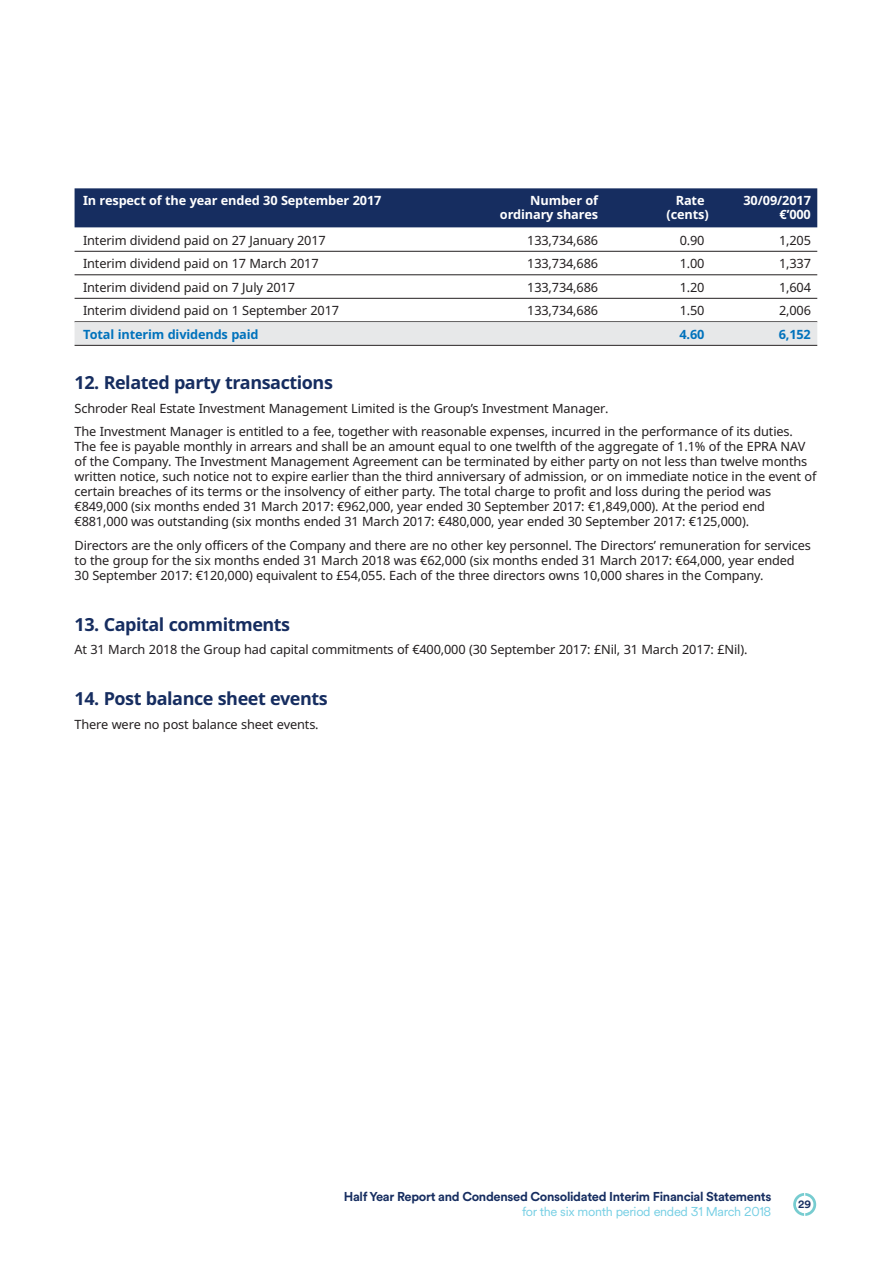
<style>
.page{position:relative;width:894px;height:1264px;background:#fff}
.page>*{position:absolute;margin:0;border:0;box-sizing:border-box;transform-origin:0 0}
.t1{font:700 18px "Noto Sans";letter-spacing:-.025em;color:#162d60}
.t2{font:12.75px/15px "Noto Sans";letter-spacing:-.015em;color:#231f20}
.t3{font:700 12.75px "Noto Sans";letter-spacing:-.015em;color:#fff}
.t4{font:700 12.75px "Schroders Circular";letter-spacing:-.025em;color:#162d60}
.t5{font:12.75px "Schroders Circular";letter-spacing:-.025em;color:#76cfe4}
.t6{font:700 12.75px "Noto Sans";letter-spacing:-.01em;color:#0072bc}
.t7{font:700 10.5px "Schroders Circular";color:#162d60}
</style>
<div class="page">
<svg style="left:793px;top:1193px;width:22px;height:22px"></svg>
<div style="left:74px;top:188px;width:742px;height:39px;background:#162d60"></div>
<hr style="left:74px;top:251px;width:742px;height:1px;background:#231f20">
<hr style="left:74px;top:274px;width:742px;height:1px;background:#231f20">
<hr style="left:74px;top:298px;width:742px;height:1px;background:#231f20">
<hr style="left:74px;top:321px;width:742px;height:1px;background:#231f20">
<div style="left:74px;top:322px;width:742px;height:23px;background:#e7e8e9"></div>
<hr style="left:74px;top:345px;width:742px;height:1px;background:#231f20">
<p class="t3" style="left:83px;top:196px;width:300px">In respect of the year ended 30 September 2017</p>
<p class="t3" style="left:530px;top:196px;width:69px">Number of</p>
<p class="t3" style="left:675px;top:196px;width:30px">Rate</p>
<p class="t3" style="left:743px;top:196px;width:69px">30/09/2017</p>
<p class="t3" style="left:499px;top:209px;width:99px">ordinary shares</p>
<p class="t3" style="left:666px;top:209px;width:44px">(cents)</p>
<p class="t3" style="left:779px;top:209px;width:33px">€’000</p>
<p class="t2" style="left:83px;top:234px;width:244px">Interim dividend paid on 27 January 2017</p>
<p class="t2" style="left:527px;top:234px;width:72px">133,734,686</p>
<p class="t2" style="left:679px;top:234px;width:26px">0.90</p>
<p class="t2" style="left:778px;top:234px;width:33px">1,205</p>
<p class="t2" style="left:83px;top:257px;width:237px">Interim dividend paid on 17 March 2017</p>
<p class="t2" style="left:527px;top:257px;width:72px">133,734,686</p>
<p class="t2" style="left:679px;top:257px;width:26px">1.00</p>
<p class="t2" style="left:778px;top:257px;width:33px">1,337</p>
<p class="t2" style="left:83px;top:281px;width:213px">Interim dividend paid on 7 July 2017</p>
<p class="t2" style="left:527px;top:281px;width:72px">133,734,686</p>
<p class="t2" style="left:679px;top:281px;width:26px">1.20</p>
<p class="t2" style="left:778px;top:281px;width:33px">1,604</p>
<p class="t2" style="left:83px;top:304px;width:257px">Interim dividend paid on 1 September 2017</p>
<p class="t2" style="left:527px;top:304px;width:72px">133,734,686</p>
<p class="t2" style="left:679px;top:304px;width:26px">1.50</p>
<p class="t2" style="left:778px;top:304px;width:33px">2,006</p>
<p class="t6" style="left:83px;top:329px;width:177px">Total interim dividends paid</p>
<p class="t6" style="left:679px;top:329px;width:27px">4.60</p>
<p class="t6" style="left:778px;top:329px;width:34px">6,152</p>
<h1 class="t1" style="left:74px;top:376px;width:260px">12. Related party transactions</h1>
<p class="t2" style="left:74px;top:398px;width:719px;line-height:23.5px">Schroder Real Estate Investment Management Limited is the Group’s Investment Manager.<br>The Investment Manager is entitled to a fee, together with reasonable expenses, incurred in the performance of its duties.</p>
<p class="t2" style="left:74px;top:440px;width:743px">The fee is payable monthly in arrears and shall be an amount equal to one twelfth of the aggregate of 1.1% of the EPRA NAV of the Company. The Investment Management Agreement can be terminated by either party on not less than twelve months written notice, such notice not to expire earlier than the third anniversary of admission, or on immediate notice in the event of certain breaches of its terms or the insolvency of either party. The total charge to profit and loss during the period was €849,000 (six months ended 31 March 2017: €962,000, year ended 30 September 2017: €1,849,000). At the period end €881,000 was outstanding (six months ended 31 March 2017: €480,000, year ended 30 September 2017: €125,000).</p>
<p class="t2" style="left:74px;top:539px;width:737px">Directors are the only officers of the Company and there are no other key personnel. The Directors’ remuneration for services to the group for the six months ended 31 March 2018 was €62,000 (six months ended 31 March 2017: €64,000, year ended<br>30 September 2017: €120,000) equivalent to £54,055. Each of the three directors owns 10,000 shares in the Company.</p>
<h1 class="t1" style="left:74px;top:617px;width:217px">13. Capital commitments</h1>
<p class="t2" style="left:74px;top:643px;width:674px">At 31 March 2018 the Group had capital commitments of €400,000 (30 September 2017: £Nil, 31 March 2017: £Nil).</p>
<h1 class="t1" style="left:74px;top:691px;width:255px">14. Post balance sheet events</h1>
<p class="t2" style="left:74px;top:717px;width:245px">There were no post balance sheet events.</p>
<p class="t4" style="left:344px;top:1191px;width:429px">Half Year Report and Condensed Consolidated Interim Financial Statements</p>
<p class="t5" style="left:522px;top:1204px;width:251px">for the six month period ended 31 March 2018</p>
<p class="t7" style="left:797px;top:1200px;width:14px">29</p>
</div>
